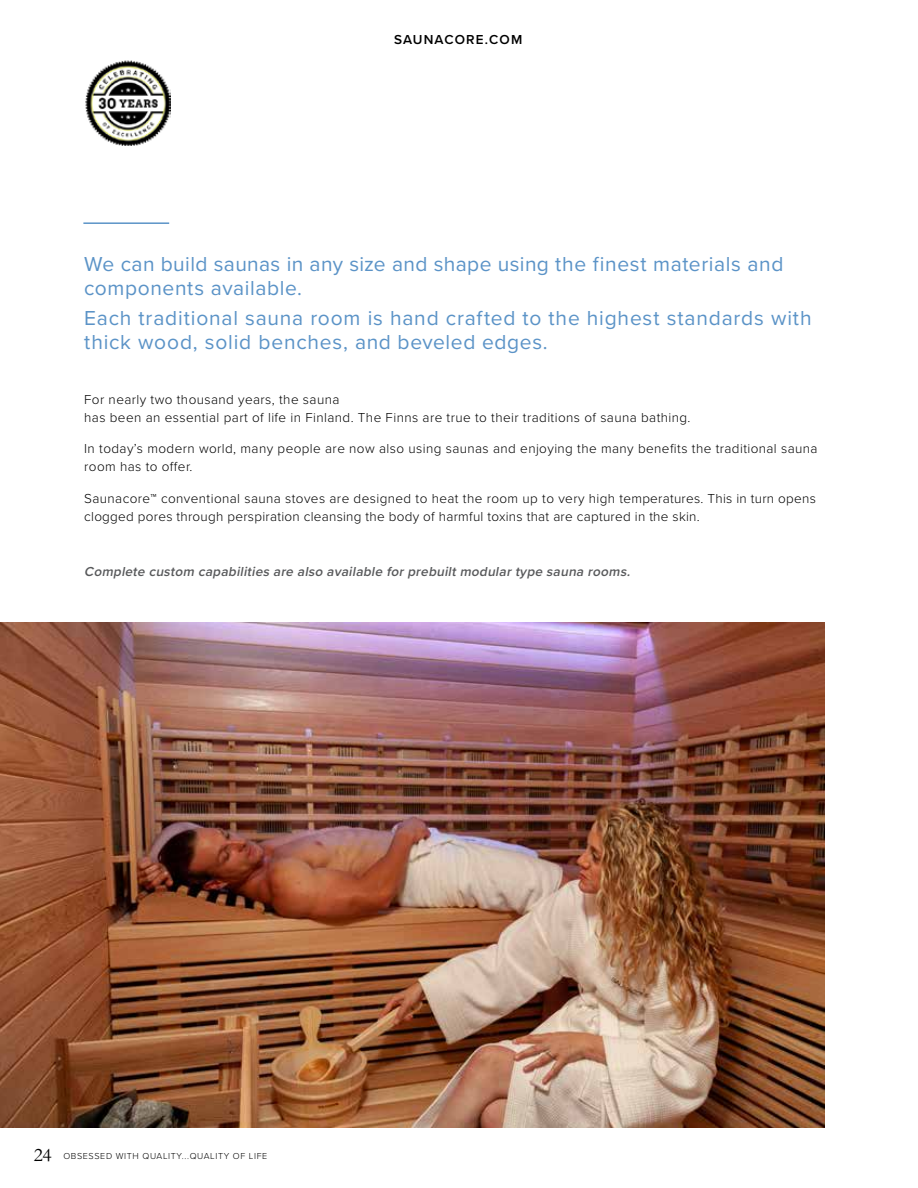
<style>
.page{position:relative;width:918px;height:1188px;background:#fff}
.page>*{position:absolute;margin:0;border:0;box-sizing:border-box;transform-origin:0 0}
.t1{font:21px/24px "Proxima Nova";letter-spacing:.03em;color:#5b93c7}
.t2{font:300 13.5px/18px "Proxima Nova";letter-spacing:.03em;color:#000}
.t3{font:italic 600 13.5px "Proxima Nova";color:#58595b}
.t4{font:600 13.5px "Proxima Nova";letter-spacing:.085em;color:#000}
.t5{font:300 9px "Proxima Nova";letter-spacing:.07em;color:#000}
.s1{font-family:"Garamond";font-weight:400;font-size:19.5px}
</style>
<div class="page">
<hr style="left:83px;top:222px;width:86px;height:2px;background:#5b93c7">
<img style="left:86px;top:60px;width:85px;height:85px">
<img style="left:0;top:622px;width:824px;height:506px">
<p class="t4" style="left:394px;top:30px;width:130px">SAUNACORE.COM</p>
<h1 class="t1" style="left:84px;top:251px;width:701px">We can build saunas in any size and shape using the finest materials and components available.</h1>
<h1 class="t1" style="left:84px;top:306px;width:729px">Each traditional sauna room is hand crafted to the highest standards with thick wood, solid benches, and beveled edges.</h1>
<p class="t2" style="left:84px;top:389px;width:608px">For nearly two thousand years, the sauna<br>has been an essential part of life in Finland. The Finns are true to their traditions of sauna bathing.</p>
<p class="t2" style="left:84px;top:439px;width:735px">In today’s modern world, many people are now also using saunas and enjoying the many benefits the traditional sauna room has to offer.</p>
<p class="t2" style="left:84px;top:488px;width:733px">Saunacore™ conventional sauna stoves are designed to heat the room up to very high temperatures. This in turn opens clogged pores through perspiration cleansing the body of harmful toxins that are captured in the skin.</p>
<p class="t3" style="left:84px;top:562px;width:551px">Complete custom capabilities are also available forprebuiltmodulartype sauna rooms.</p>
<p class="t5" style="left:34px;top:1149px;width:235px"><span class="s1">24</span> OBSESSED WITH QUALITY...QUALITY OF LIFE</p>
</div>
